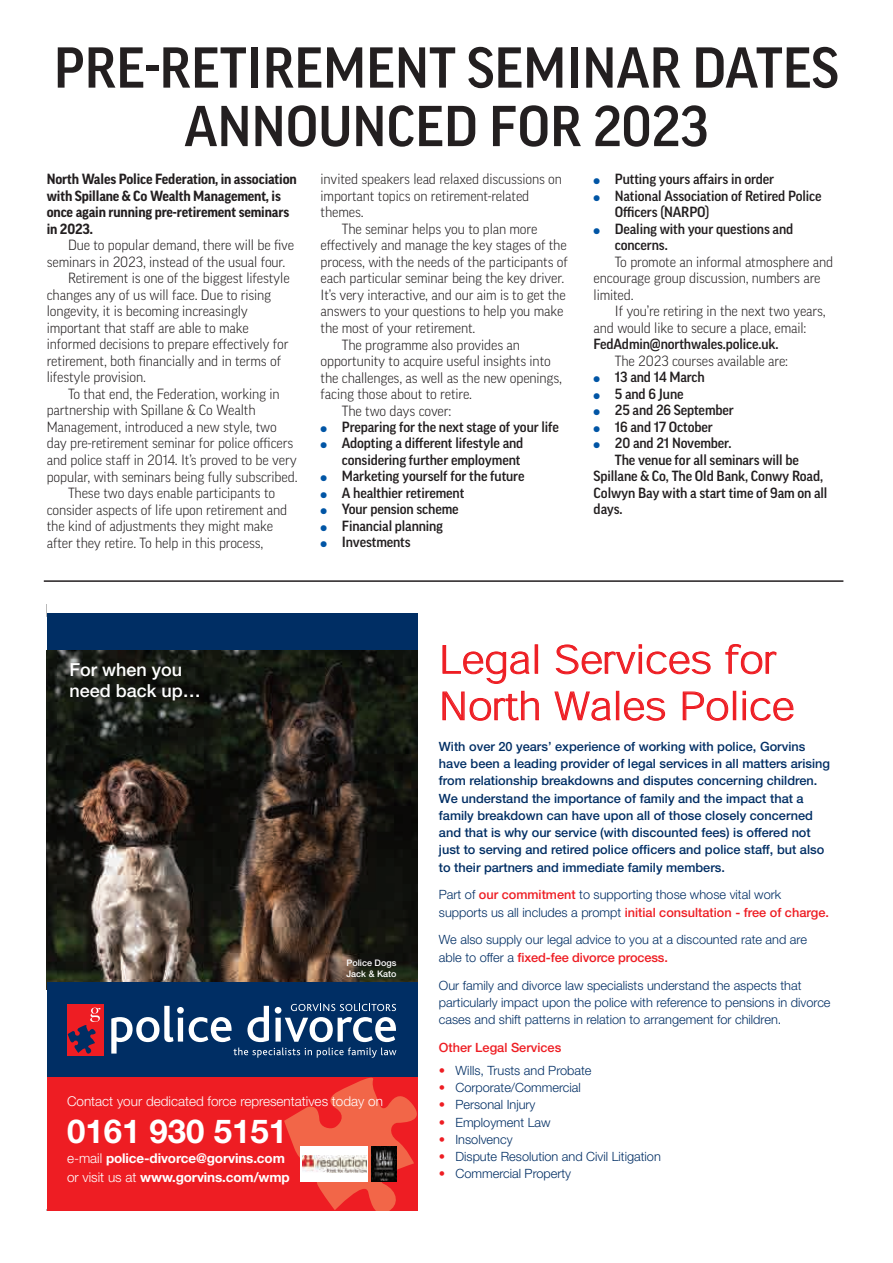
<style>
.page{position:relative;width:893px;height:1263px;background:#fff}
.page>*{position:absolute;margin:0;border:0;box-sizing:border-box;transform-origin:0 0}
.t1{font:500 55.5px/58.5px "Good Pro";color:#231f20;text-align:center}
.t2{font:300 39px/46.5px "Adobe Gothic Std";color:#ee1d23}
.t3{font:700 33px "Helvetica Neue";color:#fff}
.t4{font:500 18px/21.6px "Helvetica Neue";color:#fff}
.t5{font:300 14.25px/16.5px "Good Pro";letter-spacing:-.01em;color:#231f20}
.t6{font:500 14.25px/16.5px "Good Pro";letter-spacing:-.01em;color:#231f20}
.t7{font:700 14.25px/16.5px "Good Pro";letter-spacing:-.01em;color:#231f20}
.t8{font:700 13.5px/19.5px "Helvetica Neue";letter-spacing:-.01em;color:#fff}
.t9{font:300 13.5px "Helvetica Neue";color:#fff}
.t10{font:300 12.75px/17.2px "Helvetica Neue";color:#002e64}
.t11{font:500 12.75px/17.2px "Helvetica Neue";color:#002e64}
.t12{font:500 12.75px "Helvetica Neue";color:#ee1d23}
.t13{font:500 9px/10.5px "Helvetica Neue";color:#fff}
.s1{color:#0155a5}
.s2{font-weight:500;color:#ee1d23}
.s3{font-weight:300}
.s4{font-weight:100;color:#ee1d23}
</style>
<div class="page">
<hr style="left:44px;top:580px;width:799px;height:2px;background:#231f20">
<div style="left:47px;top:613px;width:371px;height:41px;background:#002e64"></div>
<div style="left:47px;top:1070px;width:371px;height:142px;background:#ee1d23"></div>
<img style="left:47px;top:651px;width:371px;height:332px">
<div style="left:47px;top:983px;width:371px;height:94px;background:#002e64"></div>
<svg style="left:284px;top:1077px;width:133px;height:134px"></svg>
<div style="left:67px;top:1004px;width:37px;height:51px;background:#ee1d23"></div>
<svg style="left:111px;top:1004px;width:285px;height:54px"></svg>
<svg style="left:68px;top:1008px;width:32px;height:46px"></svg>
<img style="left:372px;top:1146px;width:25px;height:36px">
<div style="left:300px;top:1146px;width:68px;height:36px;background:#fff"></div>
<img style="left:302px;top:1155px;width:64px;height:18px">
<div style="left:5px;top:1211px;width:888px;height:44px;background:#fff"></div>
<h1 class="t1" style="left:54px;top:38px;width:786px">PRE-RETIREMENT SEMINAR DATES<br>ANNOUNCED FOR 2023</h1>
<p class="t7" style="left:47px;top:171px;width:251px">North Wales Police Federation, in association with Spillane &amp; Co Wealth Management, is once again running pre-retirement seminars in 2023.</p>
<p class="t5" style="left:68px;top:237px;width:228px">Due to popular demand, there will be five</p>
<p class="t5" style="left:47px;top:254px;width:240px">seminars in 2023, instead of the usual four.</p>
<p class="t5" style="left:68px;top:270px;width:223px">Retirement is one of the biggest lifestyle</p>
<p class="t5" style="left:47px;top:287px;width:226px">changes any of us will face. Due to rising</p>
<p class="t5" style="left:47px;top:303px;width:203px">longevity, it is becoming increasingly</p>
<p class="t5" style="left:47px;top:320px;width:204px">important that staff are able to make</p>
<p class="t5" style="left:47px;top:336px;width:243px">informed decisions to prepare effectively for</p>
<p class="t5" style="left:47px;top:353px;width:236px">retirement, both financially and in terms of</p>
<p class="t5" style="left:47px;top:369px;width:101px">lifestyle provision.</p>
<p class="t5" style="left:68px;top:386px;width:213px">To that end, the Federation, working in</p>
<p class="t5" style="left:47px;top:402px;width:210px">partnership with Spillane &amp; Co Wealth</p>
<p class="t5" style="left:47px;top:419px;width:232px">Management, introduced a new style, two</p>
<p class="t5" style="left:47px;top:435px;width:248px">day pre-retirement seminar for police officers</p>
<p class="t5" style="left:47px;top:452px;width:252px">and police staff in 2014. It’s proved to be very</p>
<p class="t5" style="left:47px;top:468px;width:252px">popular, with seminars being fully subscribed.</p>
<p class="t5" style="left:68px;top:485px;width:209px">These two days enable participants to</p>
<p class="t5" style="left:47px;top:501px;width:242px">consider aspects of life upon retirement and</p>
<p class="t5" style="left:47px;top:518px;width:228px">the kind of adjustments they might make</p>
<p class="t5" style="left:47px;top:534px;width:218px">after they retire. To help in this process,</p>
<p class="t5" style="left:321px;top:171px;width:243px">invited speakers lead relaxed discussions on</p>
<p class="t5" style="left:321px;top:188px;width:210px">important topics on retirement-related</p>
<p class="t5" style="left:321px;top:204px;width:45px">themes.</p>
<p class="t5" style="left:342px;top:221px;width:197px">The seminar helps you to plan more</p>
<p class="t5" style="left:321px;top:237px;width:248px">effectively and manage the key stages of the</p>
<p class="t5" style="left:321px;top:254px;width:249px">process, with the needs of the participants of</p>
<p class="t5" style="left:321px;top:270px;width:245px">each particular seminar being the key driver.</p>
<p class="t5" style="left:321px;top:287px;width:247px">It’s very interactive, and our aim is to get the</p>
<p class="t5" style="left:321px;top:303px;width:244px">answers to your questions to help you make</p>
<p class="t5" style="left:321px;top:320px;width:156px">the most of your retirement.</p>
<p class="t5" style="left:342px;top:336px;width:180px">The programme also provides an</p>
<p class="t5" style="left:321px;top:353px;width:232px">opportunity to acquire useful insights into</p>
<p class="t5" style="left:321px;top:369px;width:243px">the challenges, as well as the new openings,</p>
<p class="t5" style="left:321px;top:386px;width:153px">facing those about to retire.</p>
<p class="t5" style="left:342px;top:402px;width:111px">The two days cover:</p>
<p class="t6" style="left:321px;top:419px;width:240px"><span class="s1">●</span> Preparing for the next stage of your life</p>
<p class="t6" style="left:321px;top:435px;width:204px;text-align:right"><span class="s1">●</span> Adopting a different lifestyle and considering further employment</p>
<p class="t6" style="left:321px;top:468px;width:205px"><span class="s1">●</span> Marketing yourself for the future</p>
<p class="t6" style="left:321px;top:485px;width:145px"><span class="s1">●</span> A healthier retirement</p>
<p class="t6" style="left:321px;top:501px;width:139px"><span class="s1">●</span> Your pension scheme</p>
<p class="t6" style="left:321px;top:518px;width:124px"><span class="s1">●</span> Financial planning</p>
<p class="t6" style="left:321px;top:534px;width:92px"><span class="s1">●</span> Investments</p>
<p class="t6" style="left:594px;top:171px;width:182px"><span class="s1">●</span> Putting yours affairs in order</p>
<p class="t6" style="left:615px;top:188px;width:208px;text-indent:-21px"><span class="s1">●</span> National Association of Retired Police<br>Officers (NARPO)</p>
<p class="t6" style="left:615px;top:221px;width:180px;text-indent:-21px"><span class="s1">●</span> Dealing with your questions and concerns.</p>
<p class="t5" style="left:594px;top:254px;width:241px;text-indent:21px">To promote an informal atmosphere and encourage group discussion, numbers are limited.</p>
<p class="t5" style="left:594px;top:303px;width:234px;text-indent:21px">If you’re retiring in the next two years, and would like to secure a place, email:</p>
<p class="t6" style="left:594px;top:336px;width:186px">FedAdmin@northwales.police.uk.</p>
<p class="t5" style="left:615px;top:353px;width:175px">The 2023 courses available are:</p>
<p class="t6" style="left:594px;top:369px;width:113px"><span class="s1">●</span> 13 and 14 March</p>
<p class="t6" style="left:594px;top:386px;width:91px"><span class="s1">●</span> 5 and 6 June</p>
<p class="t6" style="left:594px;top:402px;width:142px"><span class="s1">●</span> 25 and 26 September</p>
<p class="t6" style="left:594px;top:419px;width:121px"><span class="s1">●</span> 16 and 17 October</p>
<p class="t6" style="left:594px;top:435px;width:139px"><span class="s1">●</span> 20 and 21 November.</p>
<p class="t6" style="left:615px;top:452px;width:186px">The venue for all seminars will be</p>
<p class="t6" style="left:594px;top:468px;width:231px">Spillane &amp; Co, The Old Bank, Conwy Road,</p>
<p class="t6" style="left:594px;top:485px;width:235px">Colwyn Bay with a start time of 9am on all</p>
<p class="t6" style="left:594px;top:501px;width:30px">days.</p>
<p class="t4" style="left:70px;top:658px;width:133px">For when you need back up…</p>
<p class="t13" style="left:346px;top:957px;width:52px">Police Dogs<br>Jack &amp; Kato</p>
<h2 class="t2" style="left:439px;top:634px;width:357px">Legal Services for<br>North Wales Police</h2>
<p class="t11" style="left:439px;top:738px;width:392px">With over 20 years’ experience of working with police, Gorvins have been a leading provider of legal services in all matters arising from relationship breakdowns and disputes concerning children.<br>We understand the importance of family and the impact that a family breakdown can have upon all of those closely concerned and that is why our service (with discounted fees) is offered not just to serving and retired police officers and police staff, but also to their partners and immediate family members.</p>
<p class="t10" style="left:439px;top:886px;width:392px">Part of <span class="s2">our commitment</span> to supporting those whose vital work supports us all includes a prompt <span class="s2">initial consultation - free of charge.</span></p>
<p class="t10" style="left:439px;top:931px;width:369px">We also supply our legal advice to you at a discounted rate and are able to offer a <span class="s2">fixed-fee divorce process.</span></p>
<p class="t10" style="left:439px;top:976px;width:393px">Our family and divorce law specialists understand the aspects that particularly impact upon the police with reference to pensions in divorce cases and shift patterns in relation to arrangement for children.</p>
<p class="t12" style="left:439px;top:1040px;width:124px">Other Legal Services</p>
<p class="t9" style="left:67px;top:1092px;width:317px">Contact your dedicated force representatives today on</p>
<h3 class="t3" style="left:67px;top:1111px;width:222px">0161 930 5151</h3>
<p class="t8" style="left:67px;top:1148px;width:224px"><span class="s3">e-mail</span> police-divorce@gorvins.com <span class="s3">or visit us at</span> www.gorvins.com/wmp</p>
<p class="t10" style="left:439px;top:1061px;width:154px"><span class="s4">•</span> Wills, Trusts and Probate</p>
<p class="t10" style="left:439px;top:1079px;width:143px"><span class="s4">•</span> Corporate/Commercial</p>
<p class="t10" style="left:439px;top:1096px;width:98px"><span class="s4">•</span> Personal Injury</p>
<p class="t10" style="left:439px;top:1113px;width:113px"><span class="s4">•</span> Employment Law</p>
<p class="t10" style="left:439px;top:1130px;width:75px"><span class="s4">•</span> Insolvency</p>
<p class="t10" style="left:439px;top:1148px;width:223px"><span class="s4">•</span> Dispute Resolution and Civil Litigation</p>
<p class="t10" style="left:439px;top:1165px;width:134px"><span class="s4">•</span> Commercial Property</p>
</div>
